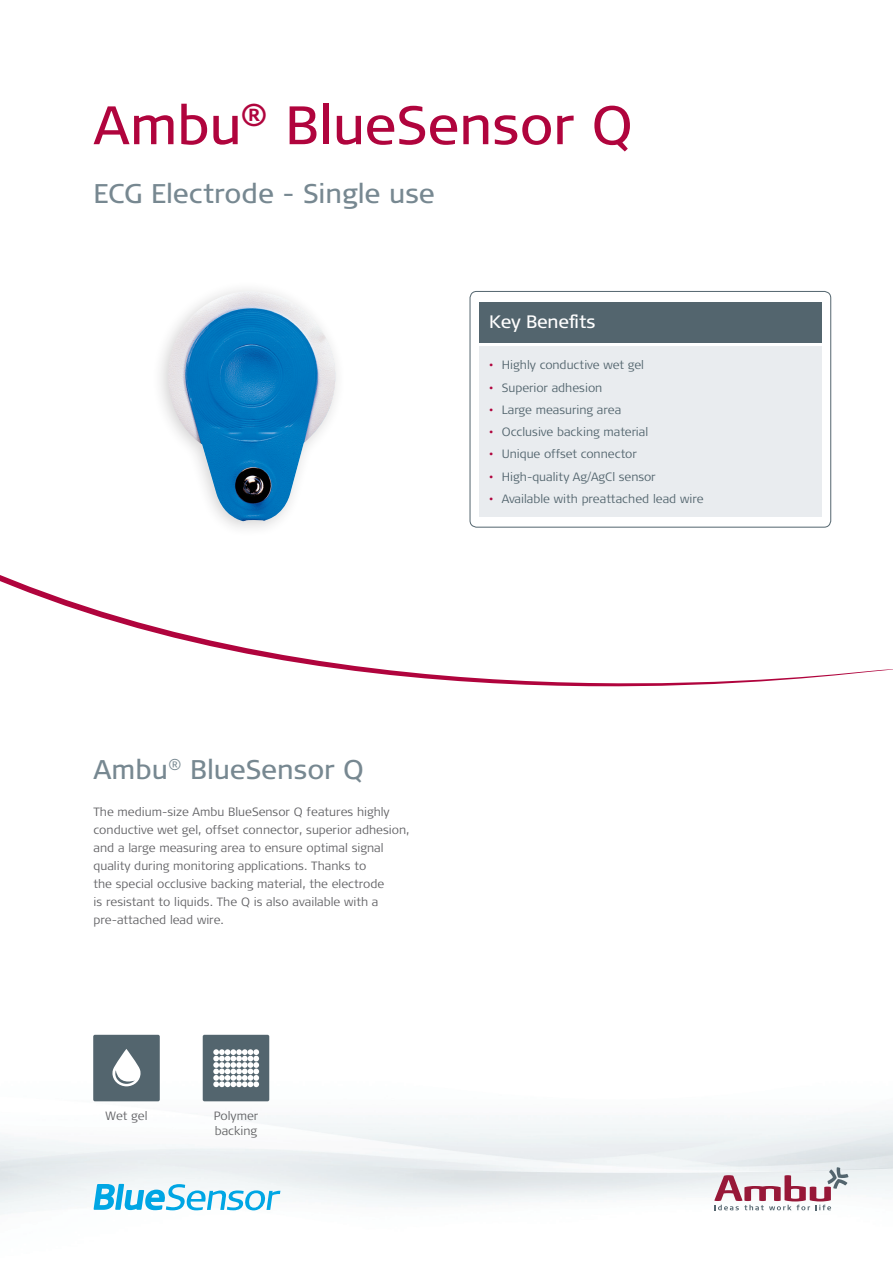
<style>
.page{position:relative;width:893px;height:1263px;background:#fff}
.page>*{position:absolute;margin:0;border:0;box-sizing:border-box;transform-origin:0 0}
.Headline{font:54px "Signa OT";color:#b0043d}
.Subheadline_18_37{font:27px "Signa OT";color:#778891}
.t1{font:18px "Signa OT";letter-spacing:-.01em;color:#fff}
.Manchet{font:300 12px/18px "Signa OT";color:#636366}
.t2{font:300 12px "Signa OT";color:#53656e}
.Brød_9_12{font:300 12px "Signa OT";color:#636366}
.s1{color:#b0043d}
</style>
<div class="page">
<svg style="left:0;top:575px;width:893px;height:111px"></svg>
<img style="left:0;top:1079px;width:893px;height:136px">
<svg style="left:714px;top:1167px;width:134px;height:43px"></svg>
<div style="left:470px;top:291px;width:361px;height:236px;border:1px solid #53656e;border-radius:7px"></div>
<div style="left:479px;top:347px;width:342px;height:170px;background:#e9ecef"></div>
<div style="left:479px;top:302px;width:342px;height:40px;background:#53656e"></div>
<img style="left:166px;top:291px;width:171px;height:230px">
<div style="left:93px;top:1035px;width:67px;height:66px;background:#53656e;border-radius:2px"></div>
<svg style="left:112px;top:1049px;width:29px;height:37px"></svg>
<div style="left:203px;top:1035px;width:66px;height:66px;background:#53656e;border-radius:2px"></div>
<svg style="left:213px;top:1049px;width:46px;height:38px;background:#cacfd2"></svg>
<svg style="left:94px;top:1184px;width:186px;height:26px"></svg>
<p class="Headline" style="left:94px;top:94px;width:541px">Ambu<sup>®</sup> BlueSensor Q</p>
<p class="Subheadline_18_37" style="left:94px;top:178px;width:343px">ECG Electrode - Single use</p>
<p class="t1" style="left:489px;top:311px;width:108px">Key Benefits</p>
<p class="t2" style="left:489px;top:358px;width:156px"><span class="s1">•</span> Highly conductive wet gel</p>
<p class="t2" style="left:489px;top:380px;width:115px"><span class="s1">•</span> Superior adhesion</p>
<p class="t2" style="left:489px;top:403px;width:134px"><span class="s1">•</span> Large measuring area</p>
<p class="t2" style="left:489px;top:425px;width:161px"><span class="s1">•</span> Occlusive backing material</p>
<p class="t2" style="left:489px;top:447px;width:149px"><span class="s1">•</span> Unique offset connector</p>
<p class="t2" style="left:489px;top:469px;width:168px"><span class="s1">•</span> High-quality Ag/AgCl sensor</p>
<p class="t2" style="left:489px;top:492px;width:216px"><span class="s1">•</span> Available with preattached lead wire</p>
<p class="Subheadline_18_37" style="left:94px;top:754px;width:272px">Ambu<sup>®</sup> BlueSensor Q</p>
<p class="Manchet" style="left:94px;top:803px;width:318px">The medium-size Ambu BlueSensor Q features highly conductive wet gel, offset connector, superior adhesion, and a large measuring area to ensure optimal signal quality during monitoring applications. Thanks to<br>the special occlusive backing material, the electrode<br>is resistant to liquids. The Q is also available with a pre-attached lead wire.</p>
<p class="Brød_9_12" style="left:106px;top:1109px;width:43px">Wet gel</p>
<p class="Manchet" style="left:214px;top:1107px;width:46px">Polymer</p>
<p class="Manchet" style="left:215px;top:1122px;width:44px">backing</p>
</div>
